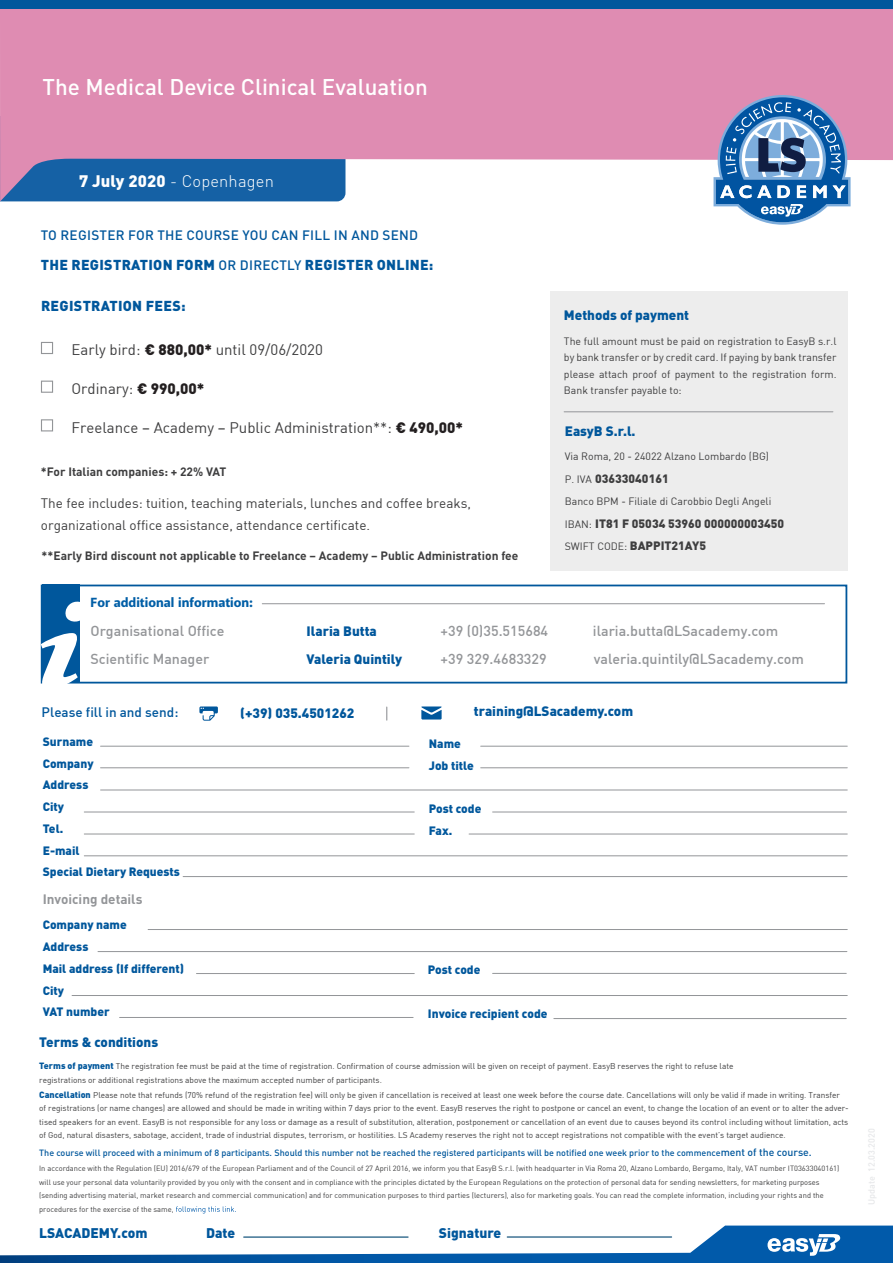
<style>
.page{position:relative;width:893px;height:1263px;background:#fff}
.page>*{position:absolute;margin:0;border:0;box-sizing:border-box;transform-origin:0 0}
.t1{font:500 22.5px "DIN Pro";color:#fff}
.t2{font:300 16.5px "DIN";letter-spacing:.01em;color:#fff}
.t3{font:15px "DIN";color:#3e3e3f}
.t4{font:500 14.25px "DIN";color:#939598}
.t5{font:900 14.25px "DIN Pro";letter-spacing:.02em;color:#00579c}
.t6{font:900 13.8px "DIN Pro";color:#00579c}
.t7{font:13.5px "DIN";color:#3e3e3f}
.t8{font:900 13.5px "DIN Pro";color:#00579c}
.t9{font:500 13.5px "DIN Pro";letter-spacing:.02em;color:#00579c}
.t10{font:800 13.5px "Akagi";color:#005ea6}
.t11{font:500 13.5px "DIN";color:#00579c}
.t12{font:700 13.5px "DIN Pro";color:#939598}
.t13{font:900 12px "DIN Pro";color:#00579c}
.t14{font:700 12px "DIN Pro";color:#3e3e3f}
.t15{font:900 12px "DIN Pro";color:#3e3e3f}
.t16{font:10.5px/16.5px "DIN";color:#3e3e3f;text-align:justify}
.t17{font:500 9px "DIN Pro";color:#00579c}
.t18{font:500 9px "DIN Pro";color:#e6e7e9}
.t19{font:8.25px/13.5px "DIN";color:#3e3e3f}
.t20{font:7.5px/13.5px "DIN";color:#3e3e3f}
.s1{font-family:"DIN Pro";font-weight:900}
.s2{font-weight:500;font-size:13.5px}
.s3{font-family:"DIN Pro";font-weight:900;color:#231f20}
.s4{font-family:"DIN";font-weight:400;font-size:10.5px}
.s5{font-family:"DIN Pro";font-weight:900;font-size:9px;color:#00579c}
.s6{font-size:10.5px}
.s7{color:#fff}
</style>
<div class="page">
<svg style="left:0;top:1225px;width:893px;height:38px"></svg>
<div style="left:41px;top:342px;width:12px;height:12px;border:1px solid #939598"></div>
<div style="left:41px;top:381px;width:12px;height:12px;border:1px solid #939598"></div>
<div style="left:41px;top:419px;width:12px;height:12px;border:1px solid #939598"></div>
<div style="left:550px;top:291px;width:297px;height:280px;background:#ededed"></div>
<hr style="left:564px;top:411px;width:269px;height:1px;background:#939598">
<svg style="left:199px;top:706px;width:19px;height:15px"></svg>
<svg style="left:421px;top:706px;width:21px;height:13px"></svg>
<svg style="left:386px;top:707px;width:1px;height:13px"></svg>
<hr style="left:507px;top:1236px;width:165px;height:1px;background:#064974">
<hr style="left:244px;top:1236px;width:164px;height:2px;background:#064974">
<hr style="left:101px;top:746px;width:308px;height:1px;background:#939598">
<hr style="left:481px;top:746px;width:366px;height:1px;background:#939598">
<hr style="left:101px;top:790px;width:746px;height:1px;background:#939598">
<hr style="left:98px;top:951px;width:749px;height:1px;background:#939598">
<hr style="left:148px;top:929px;width:699px;height:1px;background:#939598">
<hr style="left:196px;top:973px;width:218px;height:1px;background:#939598">
<hr style="left:84px;top:834px;width:330px;height:1px;background:#939598">
<hr style="left:469px;top:834px;width:378px;height:1px;background:#939598">
<hr style="left:493px;top:973px;width:353px;height:1px;background:#939598">
<hr style="left:101px;top:767px;width:308px;height:1px;background:#939598">
<hr style="left:481px;top:767px;width:366px;height:1px;background:#939598">
<hr style="left:84px;top:812px;width:330px;height:1px;background:#939598">
<hr style="left:72px;top:995px;width:775px;height:1px;background:#939598">
<hr style="left:493px;top:812px;width:354px;height:1px;background:#939598">
<hr style="left:84px;top:855px;width:763px;height:1px;background:#939598">
<hr style="left:183px;top:876px;width:664px;height:1px;background:#939598">
<hr style="left:120px;top:1017px;width:293px;height:1px;background:#939598">
<hr style="left:554px;top:1018px;width:292px;height:1px;background:#939598">
<svg style="left:40px;top:584px;width:808px;height:100px"></svg>
<hr style="left:262px;top:603px;width:562px;height:1px;background:#939598">
<svg style="left:40px;top:585px;width:47px;height:99px"></svg>
<svg style="left:0;top:8px;width:893px;height:193px;background:#cf94b9"></svg>
<svg style="left:713px;top:95px;width:138px;height:130px"></svg>
<div style="left:0;top:0;width:893px;height:8px;background:#00579c"></div>
<p class="t1" style="left:43px;top:69px;width:387px">The Medical Device Clinical Evaluation</p>
<p class="t2" style="left:79px;top:171px;width:196px"><span class="s1">7 July 2020</span> - Copenhagen</p>
<p class="t9" style="left:41px;top:224px;width:379px">TO REGISTER FOR THE COURSE YOU CAN FILL IN AND SEND</p>
<p class="t5" style="left:41px;top:253px;width:394px">THE REGISTRATION FORM <span class="s2">OR DIRECTLY</span> REGISTER ONLINE:</p>
<p class="t5" style="left:41px;top:294px;width:146px">REGISTRATION FEES:</p>
<p class="t3" style="left:72px;top:340px;width:253px">Early bird: <span class="s3">€ 880,00*</span> until 09/06/2020</p>
<p class="t3" style="left:72px;top:379px;width:134px">Ordinary: <span class="s3">€ 990,00*</span></p>
<p class="t3" style="left:71px;top:418px;width:393px">Freelance – Academy – Public Administration**: <span class="s3">€ 490,00*</span></p>
<p class="t14" style="left:41px;top:462px;width:187px">*For Italian companies: + 22% VAT</p>
<p class="t7" style="left:41px;top:494px;width:432px">The fee includes: tuition, teaching materials, lunches and coffee breaks,</p>
<p class="t7" style="left:41px;top:517px;width:331px">organizational office assistance, attendance certificate.</p>
<p class="t8" style="left:564px;top:303px;width:127px">Methods of payment</p>
<p class="t16" style="left:564px;top:332px;width:274px">The full amount must be paid on registration to EasyB s.r.l by bank transfer or by credit card. If paying by bank transfer please attach proof of payment to the registration form.<br>Bank transfer payable to:</p>
<p class="t8" style="left:565px;top:420px;width:72px">EasyB S.r.l.</p>
<p class="t16" style="left:565px;top:448px;width:206px">Via Roma, 20 - 24022 Alzano Lombardo (BG)</p>
<p class="t15" style="left:565px;top:468px;width:105px"><span class="s4">P. IVA</span> 03633040161</p>
<p class="t16" style="left:565px;top:493px;width:208px">Banco BPM - Filiale di Carobbio Degli Angeli</p>
<p class="t15" style="left:565px;top:513px;width:221px"><span class="s4">IBAN:</span> IT81 F 05034 53960 000000003450</p>
<p class="t15" style="left:565px;top:536px;width:143px"><span class="s4">SWIFT CODE:</span> BAPPIT21AY5</p>
<p class="t14" style="left:42px;top:546px;width:478px">**Early Bird discount not applicable to Freelance – Academy – Public Administration fee</p>
<p class="t10" style="left:91px;top:594px;width:164px">For additional information:</p>
<p class="t4" style="left:91px;top:621px;width:136px">Organisational Office</p>
<p class="t8" style="left:307px;top:619px;width:72px">Ilaria Butta</p>
<p class="t4" style="left:441px;top:621px;width:109px">+39 (0)35.515684</p>
<p class="t4" style="left:593px;top:621px;width:187px">ilaria.butta@LSacademy.com</p>
<p class="t4" style="left:91px;top:650px;width:120px">Scientific Manager</p>
<p class="t8" style="left:307px;top:648px;width:97px">Valeria Quintily</p>
<p class="t4" style="left:441px;top:650px;width:108px">+39 329.4683329</p>
<p class="t4" style="left:594px;top:650px;width:212px">valeria.quintily@LSacademy.com</p>
<p class="t11" style="left:42px;top:704px;width:138px">Please fill in and send:</p>
<p class="t8" style="left:240px;top:702px;width:116px">(+39) 035.4501262</p>
<p class="t13" style="left:43px;top:731px;width:52px">Surname</p>
<p class="t13" style="left:43px;top:753px;width:52px">Company</p>
<p class="t13" style="left:43px;top:775px;width:47px">Address</p>
<p class="t13" style="left:43px;top:796px;width:23px">City</p>
<p class="t13" style="left:43px;top:818px;width:22px">Tel.</p>
<p class="t13" style="left:43px;top:840px;width:38px">E-mail</p>
<p class="t13" style="left:43px;top:861px;width:139px">Special Dietary Requests</p>
<p class="t12" style="left:43px;top:888px;width:101px">Invoicing details</p>
<p class="t13" style="left:43px;top:915px;width:86px">Company name</p>
<p class="t13" style="left:43px;top:936px;width:47px">Address</p>
<p class="t13" style="left:43px;top:958px;width:143px">Mail address (If different)</p>
<p class="t13" style="left:43px;top:980px;width:23px">City</p>
<p class="t13" style="left:43px;top:1002px;width:69px">VAT number</p>
<p class="t8" style="left:39px;top:1031px;width:121px">Terms &amp; conditions</p>
<p class="t8" style="left:474px;top:700px;width:161px">training@LSacademy.com</p>
<p class="t13" style="left:429px;top:733px;width:34px">Name</p>
<p class="t13" style="left:429px;top:755px;width:47px">Job title</p>
<p class="t13" style="left:429px;top:798px;width:54px">Post code</p>
<p class="t13" style="left:429px;top:820px;width:25px">Fax.</p>
<p class="t13" style="left:428px;top:959px;width:54px">Post code</p>
<p class="t13" style="left:428px;top:1004px;width:121px">Invoice recipient code</p>
<p class="t19" style="left:39px;top:1059px;width:696px"><span class="s5">Terms of payment</span> The registration fee must be paid at the time of registration. Confirmation of course admission will be given on receipt of payment. EasyB reserves the right to refuse late</p>
<p class="t19" style="left:39px;top:1073px;width:344px">registrations or additional registrations above the maximum accepted number of participants.</p>
<p class="t19" style="left:39px;top:1088px;width:811px"><span class="s5">Cancellation</span> Please note that refunds (70% refund of the registration fee) will only be given if cancellation is received at least one week before the course date. Cancellations will only be valid if made in writing. Transfer of registrations (or name changes) are allowed and should be made in writing within 7 days prior to the event. EasyB reserves the right to postpone or cancel an event, to change the location of an event or to alter the adver&shy;tised speakers for an event. EasyB is not responsible for any loss or damage as a result of substitution, alteration, postponement or cancellation of an event due to causes beyond its control including without limitation, acts of God, natural disasters, sabotage, accident, trade of industrial disputes, terrorism, or hostilities. LS Academy reserves the right not to accept registrations not compatible with the event’s target audience.</p>
<p class="t17" style="left:39px;top:1146px;width:774px">The course will proceed with a minimum of 8 participants. Should this number not be reached the registered participants will be notified one week prior to the commence<span class="s6">ment of the course.</span></p>
<p class="t20" style="left:39px;top:1162px;width:802px">In accordance with the Regulation (EU) 2016/679 of the European Parliament and of the Council of 27 April 2016, we inform you that EasyB S.r.l. (with headquarter in Via Roma 20, Alzano Lombardo, Bergamo, Italy, VAT number IT03633040161) will use your personal data voluntarily provided by you only with the consent and in compliance with the principles dictated by the European Regulations on the protection of personal data for sending newsletters, for marketing purposes (sending advertising material, market research and commercial communication) and for communication purposes to third parties (lecturers), also for marketing goals. You can read the complete information, including your rights and the procedures for the exercise of the same, <span class="s7">following this link.</span></p>
<p class="t6" style="left:39px;top:1221px;width:110px">LSACADEMY.com</p>
<p class="t6" style="left:206px;top:1221px;width:31px">Date</p>
<p class="t6" style="left:439px;top:1221px;width:64px">Signature</p>
<p class="t18" style="left:864px;top:1205px;width:78px;rotate:-90deg">Update 12.03.2020</p>
</div>
